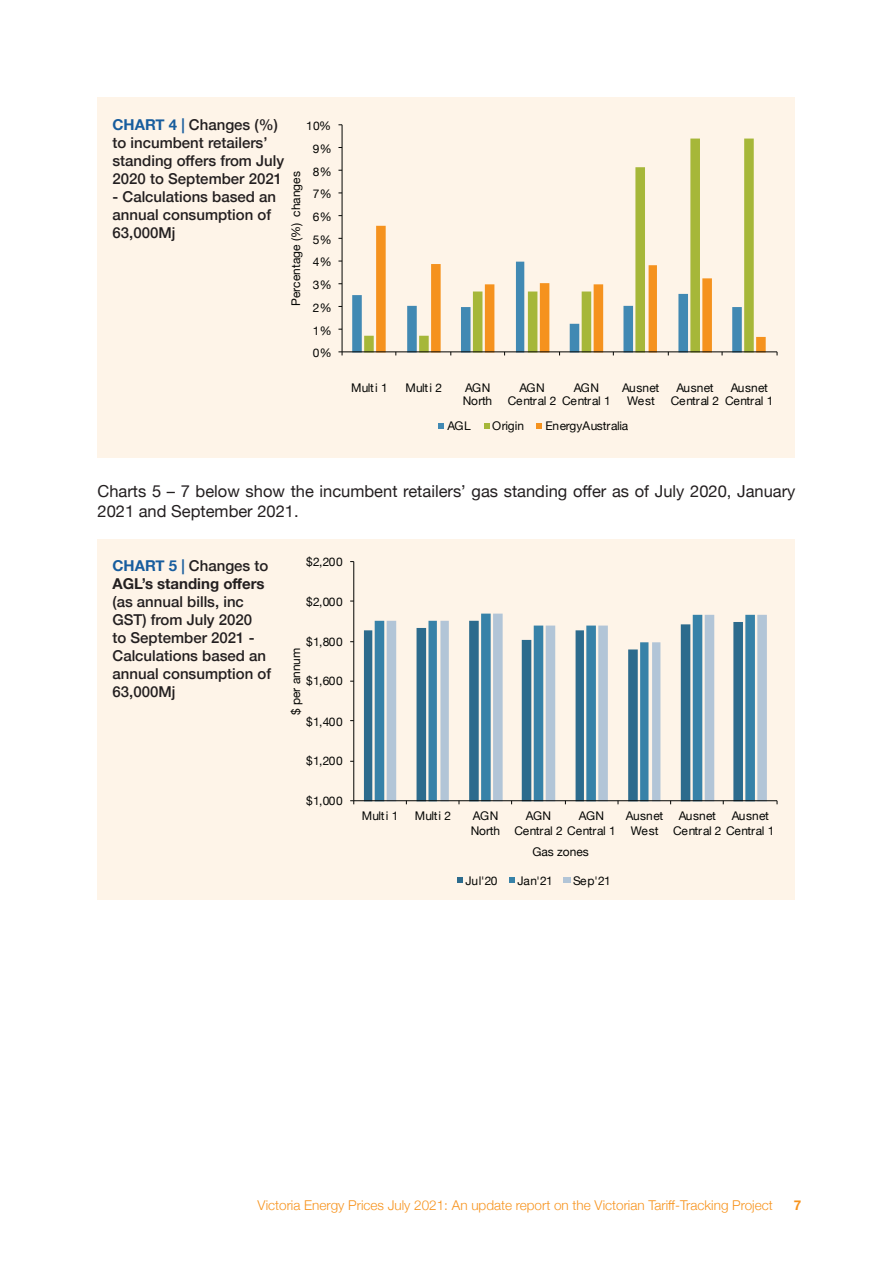
<style>
.page{position:relative;width:893px;height:1263px;background:#fff}
.page>*{position:absolute;margin:0;border:0;box-sizing:border-box;transform-origin:0 0}
.t1{font:16.5px/19.8px "Helvetica Neue";color:#231f20}
.t2{font:500 15px/18px "Helvetica Neue";color:#231f20}
.t3{font:700 15px/18px "Helvetica Neue";color:#231f20}
.t4{font:300 13.5px "Helvetica Neue";color:#f7931d}
.t5{font:700 13.5px "Helvetica Neue";color:#f7931d}
.t6{font:12px/13.2px "Helvetica Neue";color:#040503;text-align:center}
.t7{font:12px/13.2px "Helvetica Neue";letter-spacing:-.02em;color:#040503}
.s1{font-weight:700;color:#175d9e}
.s2{color:#175d9e}
.s3{font-weight:500}
</style>
<div class="page">
<div style="left:98px;top:98px;width:697px;height:360px;background:#fef4e8"></div>
<div style="left:98px;top:539px;width:697px;height:360px;background:#fef4e8"></div>
<svg style="left:376px;top:139px;width:378px;height:87px"></svg>
<svg style="left:376px;top:226px;width:390px;height:125px"></svg>
<hr style="left:342px;top:125px;width:1px;height:227px;background:#040503">
<hr style="left:342px;top:351px;width:435px;height:1px;background:#040503">
<svg style="left:338px;top:351px;width:5px;height:4px"></svg>
<svg style="left:352px;top:262px;width:390px;height:93px"></svg>
<svg style="left:438px;top:423px;width:6px;height:6px"></svg>
<svg style="left:484px;top:423px;width:6px;height:6px"></svg>
<svg style="left:536px;top:423px;width:6px;height:6px"></svg>
<svg style="left:364px;top:621px;width:11px;height:179px;background:#628ea4"></svg>
<svg style="left:375px;top:620px;width:12px;height:180px;background:#629ab6"></svg>
<svg style="left:387px;top:614px;width:380px;height:186px"></svg>
<hr style="left:353px;top:562px;width:1px;height:239px;background:#040503">
<hr style="left:354px;top:800px;width:423px;height:1px;background:#040503">
<svg style="left:457px;top:877px;width:6px;height:6px"></svg>
<svg style="left:509px;top:877px;width:6px;height:6px"></svg>
<div style="left:564px;top:877px;width:7px;height:6px;background:#b2c5d7"></div>
<p class="t2" style="left:112px;top:115px;width:173px"><span class="s1">CHART 4 |</span> Changes (%) to incumbent retailers’ standing offers from July<br>2020 to September 2021</p>
<p class="t2" style="left:112px;top:187px;width:165px">- Calculations based an annual consumption of<br>63,000Mj</p>
<p class="t6" style="left:306px;top:120px;width:27px">10%</p>
<p class="t6" style="left:313px;top:143px;width:21px">9%</p>
<p class="t6" style="left:313px;top:165px;width:21px">8%</p>
<p class="t6" style="left:290px;top:306px;width:136px;rotate:-90deg">Percentage (%) changes</p>
<p class="t6" style="left:313px;top:188px;width:21px">7%</p>
<p class="t6" style="left:313px;top:211px;width:21px">6%</p>
<p class="t6" style="left:313px;top:234px;width:21px">5%</p>
<p class="t6" style="left:313px;top:256px;width:21px">4%</p>
<p class="t6" style="left:313px;top:279px;width:21px">3%</p>
<p class="t6" style="left:313px;top:302px;width:21px">2%</p>
<p class="t6" style="left:313px;top:324px;width:21px">1%</p>
<p class="t6" style="left:313px;top:347px;width:21px">0%</p>
<p class="t6" style="left:351px;top:382px;width:38px">Multi 1</p>
<p class="t6" style="left:405px;top:382px;width:38px">Multi 2</p>
<p class="t7" style="left:463px;top:382px;width:31px">AGN<br>North</p>
<p class="t7" style="left:508px;top:382px;width:50px;text-align:center">AGN<br>Central 2</p>
<p class="t7" style="left:562px;top:382px;width:50px;text-align:center">AGN<br>Central 1</p>
<p class="t6" style="left:622px;top:382px;width:39px">Ausnet<br>West</p>
<p class="t6" style="left:671px;top:382px;width:50px">Ausnet<br>Central 2</p>
<p class="t6" style="left:725px;top:382px;width:50px">Ausnet<br>Central 1</p>
<p class="t6" style="left:447px;top:420px;width:25px">AGL</p>
<p class="t6" style="left:492px;top:420px;width:33px">Origin</p>
<p class="t6" style="left:545px;top:420px;width:84px">EnergyAustralia</p>
<h1 class="t1" style="left:98px;top:483px;width:699px">Charts 5 – 7 below show the incumbent retailers’ gas standing offer as of July 2020, January<br>2021 and September 2021.</h1>
<p class="t3" style="left:112px;top:557px;width:157px"><span class="s2">CHART 5 |</span> <span class="s3">Changes to<br></span>AGL’s standing offers</p>
<p class="t2" style="left:112px;top:592px;width:160px">(as annual bills, inc<br>GST) from July 2020<br>to September 2021 -<br>Calculations based an annual consumption of<br>63,000Mj</p>
<p class="t6" style="left:306px;top:556px;width:38px">$2,200</p>
<p class="t6" style="left:306px;top:596px;width:38px">$2,000</p>
<p class="t6" style="left:306px;top:636px;width:38px">$1,800</p>
<p class="t6" style="left:290px;top:715px;width:69px;rotate:-90deg">$ per annum</p>
<p class="t6" style="left:306px;top:675px;width:38px">$1,600</p>
<p class="t6" style="left:306px;top:716px;width:38px">$1,400</p>
<p class="t6" style="left:306px;top:755px;width:38px">$1,200</p>
<p class="t6" style="left:306px;top:795px;width:38px">$1,000</p>
<p class="t6" style="left:362px;top:810px;width:38px">Multi 1</p>
<p class="t6" style="left:415px;top:810px;width:38px">Multi 2</p>
<p class="t7" style="left:471px;top:810px;width:31px;line-height:14.4px">AGN<br>North</p>
<p class="t7" style="left:514px;top:810px;width:103px;line-height:14.4px;text-indent:12px">AGN<br>Central 2 Central 1</p>
<p class="t6" style="left:579px;top:810px;width:27px">AGN</p>
<p class="t6" style="left:626px;top:810px;width:39px;line-height:14.4px">Ausnet<br>West</p>
<p class="t6" style="left:673px;top:810px;width:103px;line-height:14.4px;text-align:left;text-indent:6px">Ausnet<br>Central 2 Central 1</p>
<p class="t6" style="left:732px;top:810px;width:39px">Ausnet</p>
<p class="t6" style="left:532px;top:846px;width:58px">Gas zones</p>
<p class="t6" style="left:466px;top:875px;width:33px">Jul'20</p>
<p class="t6" style="left:517px;top:875px;width:37px">Jan'21</p>
<p class="t6" style="left:573px;top:875px;width:39px">Sep'21</p>
<p class="t4" style="left:258px;top:1194px;width:517px">Victoria Energy Prices July 2021: An update report on the Victorian Tariff-Tracking Project</p>
<p class="t5" style="left:794px;top:1194px;width:9px">7</p>
</div>
